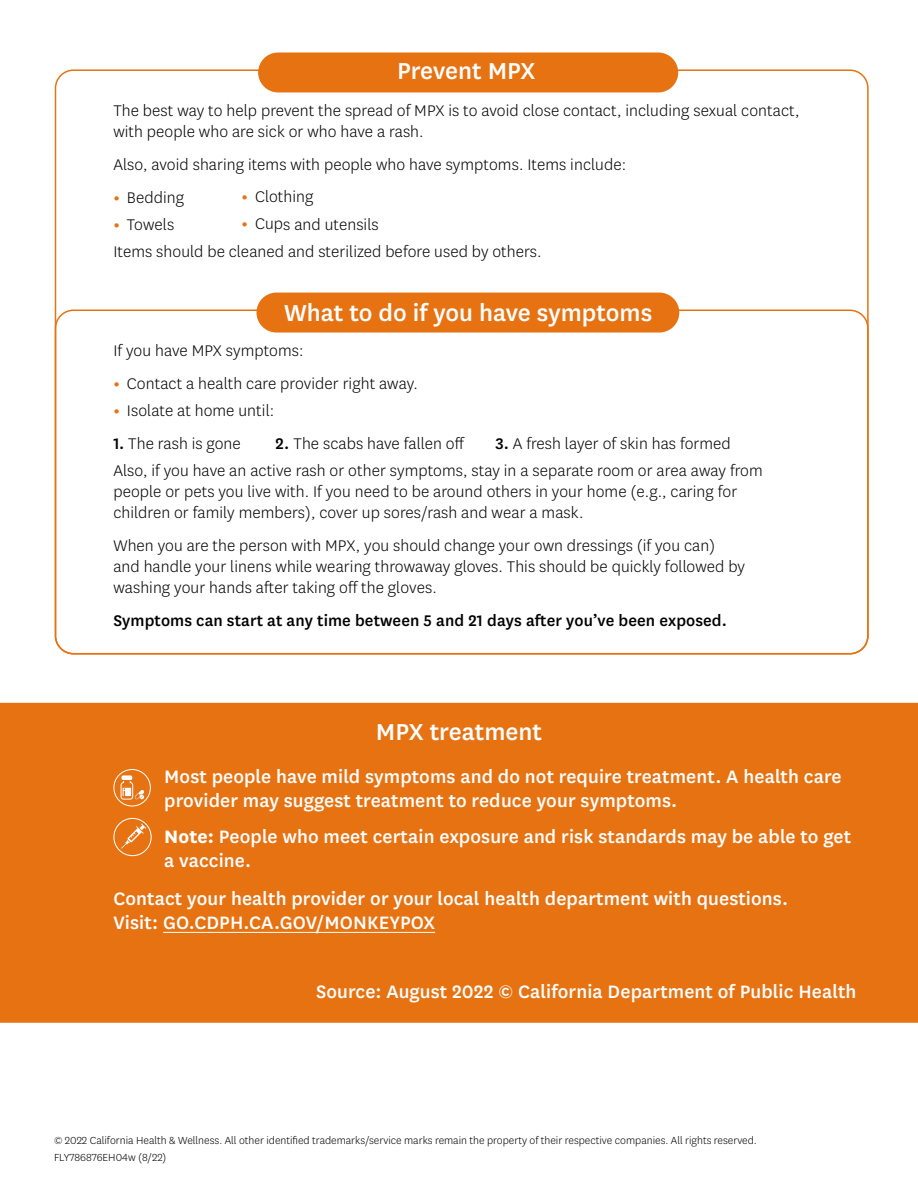
<style>
.page{position:relative;width:918px;height:1188px;background:#fff}
.page>*{position:absolute;margin:0;border:0;box-sizing:border-box;transform-origin:0 0}
.t1{font:500 27px "Centene Sans";color:#fff}
.t2{font:500 21px/24px "Centene Sans";letter-spacing:.005em;color:#fff}
.t3{font:300 18px/21px "Centene Sans";letter-spacing:.005em;color:#000}
.t4{font:500 18px "Centene Sans";letter-spacing:.005em;color:#000}
.t5{font:300 12px "Centene Sans";color:#000}
.s1{font-weight:700;color:#e77212}
.s2{font-weight:500}
.s3{font-weight:700}
</style>
<div class="page">
<div style="left:259px;top:53px;width:418px;height:39px;background:#e77212;border-radius:19px"></div>
<div style="left:258px;top:52px;width:420px;height:40px;border:2px solid #e77212;border-radius:19px"></div>
<div style="left:257px;top:293px;width:422px;height:39px;background:#e77212;border-radius:19px"></div>
<div style="left:257px;top:293px;width:422px;height:40px;border:2px solid #e77212;border-radius:19px"></div>
<div style="left:0;top:703px;width:918px;height:320px;background:#e77212"></div>
<svg style="left:113px;top:769px;width:38px;height:37px"></svg>
<svg style="left:113px;top:818px;width:39px;height:38px"></svg>
<hr style="left:163px;top:932px;width:272px;height:1px;background:#fff">
<h3 class="t1" style="left:397px;top:53px;width:140px">Prevent MPX</h3>
<p class="t3" style="left:113px;top:100px;width:688px">The best way to help prevent the spread of MPX is to avoid close contact, including sexual contact, with people who are sick or who have a rash.</p>
<p class="t3" style="left:113px;top:154px;width:514px">Also, avoid sharing items with people who have symptoms. Items include:</p>
<p class="t3" style="left:113px;top:187px;width:72px"><span class="s1">•</span> Bedding</p>
<p class="t3" style="left:113px;top:214px;width:62px"><span class="s1">•</span> Towels</p>
<p class="t3" style="left:242px;top:186px;width:73px"><span class="s1">•</span> Clothing</p>
<p class="t3" style="left:242px;top:213px;width:139px"><span class="s1">•</span> Cups and utensils</p>
<p class="t3" style="left:113px;top:241px;width:430px">Items should be cleaned and sterilized before used by others.</p>
<h3 class="t1" style="left:284px;top:294px;width:370px">What to do if you have symptoms</h3>
<p class="t3" style="left:113px;top:340px;width:192px">If you have MPX symptoms:</p>
<p class="t3" style="left:113px;top:373px;width:306px"><span class="s1">•</span> Contact a health care provider right away.</p>
<p class="t3" style="left:113px;top:400px;width:162px"><span class="s1">•</span> Isolate at home until:</p>
<p class="t3" style="left:113px;top:433px;width:129px"><span class="s2">1.</span> The rash is gone</p>
<p class="t3" style="left:275px;top:433px;width:191px"><span class="s2">2.</span> The scabs have fallen off</p>
<p class="t3" style="left:495px;top:433px;width:237px"><span class="s2">3.</span> A fresh layer of skin has formed</p>
<p class="t3" style="left:113px;top:460px;width:651px">Also, if you have an active rash or other symptoms, stay in a separate room or area away from people or pets you live with. If you need to be around others in your home (e.g., caring for children or family members), cover up sores/rash and wear a mask.</p>
<p class="t3" style="left:113px;top:535px;width:633px">When you are the person with MPX, you should change your own dressings (if you can) and handle your linens while wearing throwaway gloves. This should be quickly followed by washing your hands after taking off the gloves.</p>
<p class="t4" style="left:113px;top:609px;width:615px">Symptoms can start at any time between 5 and 21 days after you’ve been exposed.</p>
<h3 class="t1" style="left:376px;top:713px;width:168px">MPX treatment</h3>
<p class="t2" style="left:164px;top:763px;width:679px">Most people have mild symptoms and do not require treatment. A health care provider may suggest treatment to reduce your symptoms.</p>
<p class="t2" style="left:164px;top:823px;width:688px"><span class="s3">Note:</span> People who meet certain exposure and risk standards may be able to get a vaccine.</p>
<p class="t2" style="left:113px;top:886px;width:676px">Contact your health provider or your local health department with questions.</p>
<p class="t2" style="left:113px;top:910px;width:323px">Visit: GO.CDPH.CA.GOV/MONKEYPOX</p>
<p class="t2" style="left:316px;top:978px;width:542px">Source: August 2022 © California Department of Public Health</p>
<p class="t5" style="left:54px;top:1133px;width:704px">© 2022 California Health &amp; Wellness. All other identified trademarks/service marks remain the property of their respective companies. All rights reserved.</p>
<p class="t5" style="left:54px;top:1150px;width:114px">FLY786876EH04w (8/22)</p>
</div>
